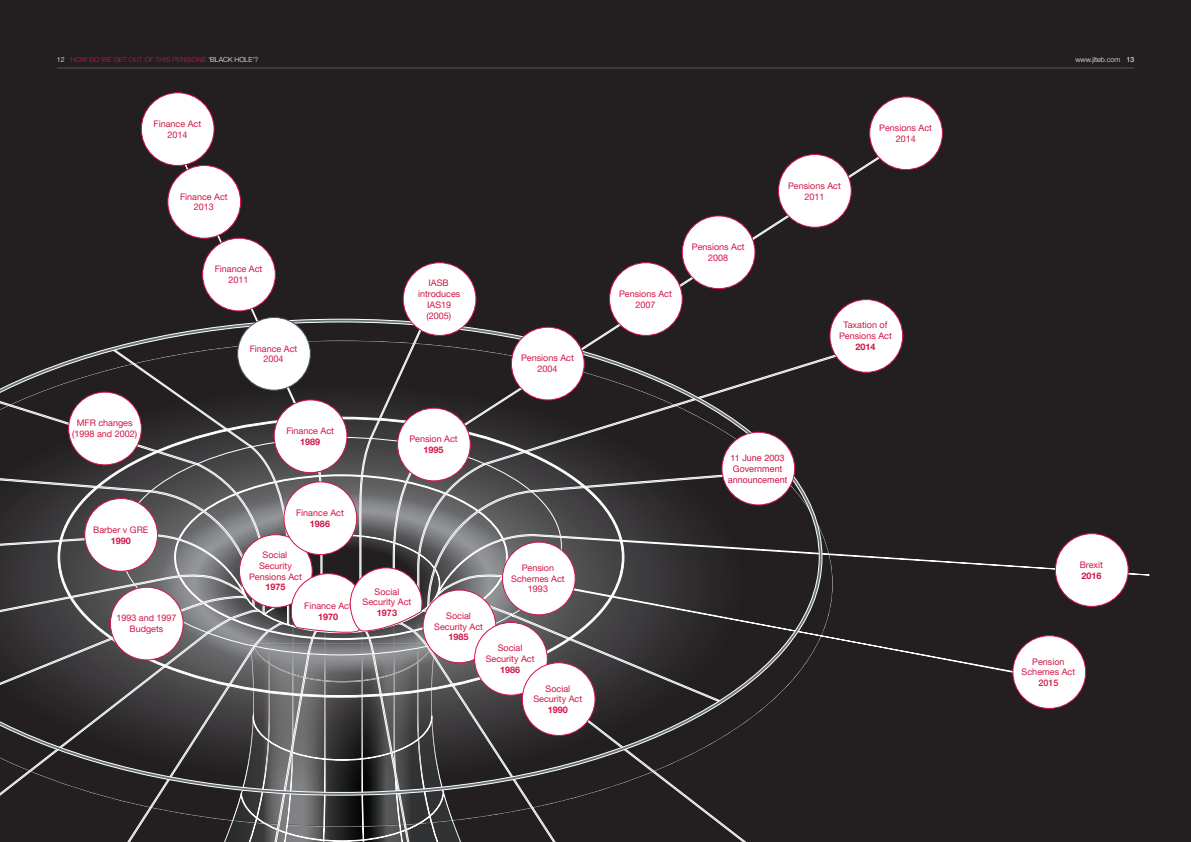
<style>
.page{position:relative;width:1191px;height:842px;background:#231f20}
.page>*{position:absolute;margin:0;border:0;box-sizing:border-box;transform-origin:0 0}
.t1{font:9px/10.8px "Helvetica Neue LT Pro";color:#d21446;text-align:center}
.t2{font:700 9px "Helvetica Neue LT Pro";color:#d21446}
.t3{font:9px/10.8px "Helvetica";color:#d21446;text-align:center}
.t4{font:500 9px "Helvetica Neue LT Pro";color:#d21446}
.t5{font:300 7px "Helvetica Neue LT Pro";color:#d21446}
.t6{font:300 7px "Helvetica Neue LT Pro";color:#fff}
.s1{color:#fff}
.s2{font-weight:400}
</style>
<div class="page">
<svg style="left:823px;top:533px;width:327px;height:64px"></svg>
<svg style="left:823px;top:574px;width:246px;height:99px"></svg>
<svg style="left:719px;top:358px;width:104px;height:381px"></svg>
<div style="left:609px;top:263px;width:73px;height:72px;background:#fff;border-radius:50%"></div>
<div style="left:682px;top:216px;width:73px;height:73px;background:#fff;border-radius:50%"></div>
<div style="left:682px;top:215px;width:73px;height:74px;border:1px solid #d21446;border-radius:50%"></div>
<div style="left:778px;top:155px;width:73px;height:72px;background:#fff;border-radius:50%"></div>
<div style="left:778px;top:154px;width:73px;height:74px;border:1px solid #d21446;border-radius:50%"></div>
<div style="left:869px;top:97px;width:73px;height:73px;background:#fff;border-radius:50%"></div>
<div style="left:869px;top:96px;width:74px;height:74px;border:1px solid #d21446;border-radius:50%"></div>
<div style="left:830px;top:300px;width:72px;height:72px;background:#fff;border-radius:50%"></div>
<div style="left:829px;top:299px;width:74px;height:74px;border:1px solid #d21446;border-radius:50%"></div>
<div style="left:722px;top:432px;width:72px;height:73px;background:#fff;border-radius:50%"></div>
<div style="left:721px;top:432px;width:74px;height:73px;border:1px solid #d21446;border-radius:50%"></div>
<svg style="left:1012px;top:635px;width:74px;height:74px"></svg>
<div style="left:1055px;top:534px;width:73px;height:72px;background:#fff;border-radius:50%"></div>
<div style="left:1055px;top:533px;width:73px;height:74px;border:1px solid #d21446;border-radius:50%"></div>
<div style="left:403px;top:263px;width:73px;height:72px;background:#fff;border-radius:50%"></div>
<div style="left:203px;top:238px;width:72px;height:73px;background:#fff;border-radius:50%"></div>
<div style="left:202px;top:238px;width:74px;height:73px;border:1px solid #d21446;border-radius:50%"></div>
<div style="left:168px;top:165px;width:73px;height:73px;background:#fff;border-radius:50%"></div>
<div style="left:167px;top:165px;width:74px;height:74px;border:1px solid #d21446;border-radius:50%"></div>
<div style="left:141px;top:93px;width:73px;height:72px;background:#fff;border-radius:50%"></div>
<div style="left:141px;top:92px;width:73px;height:74px;border:1px solid #d21446;border-radius:50%"></div>
<svg style="left:0;top:316px;width:719px;height:526px"></svg>
<hr style="left:57px;top:68px;width:1077px;height:1px;background:#475865">
<p class="t5" style="left:57px;top:55px;width:203px"><span class="s1">12</span> HOW DO WE GET OUT OF THIS PENSIONS <span class="s1">‘BLACK HOLE’?</span></p>
<p class="t6" style="left:1075px;top:55px;width:60px">www.jlteb.com <span class="s2">13</span></p>
<p class="t1" style="left:153px;top:118px;width:49px">Finance Act<br>2014</p>
<p class="t1" style="left:180px;top:191px;width:49px">Finance Act<br>2013</p>
<p class="t1" style="left:215px;top:264px;width:49px">Finance Act<br>2011</p>
<p class="t1" style="left:72px;top:417px;width:66px">MFR changes (1998 and 2002)</p>
<p class="t1" style="left:250px;top:343px;width:49px">Finance Act<br>2004</p>
<p class="t1" style="left:286px;top:425px;width:49px">Finance Act</p>
<p class="t2" style="left:300px;top:436px;width:22px">1989</p>
<p class="t1" style="left:418px;top:277px;width:44px">IASB introduces<br>IAS19 (2005)</p>
<p class="t1" style="left:409px;top:433px;width:50px">Pension Act</p>
<p class="t2" style="left:423px;top:444px;width:22px">1995</p>
<p class="t1" style="left:521px;top:353px;width:54px">Pensions Act<br>2004</p>
<p class="t1" style="left:93px;top:524px;width:57px">Barber v GRE</p>
<p class="t2" style="left:111px;top:535px;width:22px">1990</p>
<p class="t1" style="left:116px;top:612px;width:62px">1993 and 1997<br>Budgets</p>
<p class="t1" style="left:296px;top:507px;width:49px">Finance Act</p>
<p class="t2" style="left:310px;top:518px;width:22px">1986</p>
<p class="t1" style="left:249px;top:549px;width:54px">Social<br>Security<br>Pensions Act</p>
<p class="t2" style="left:265px;top:582px;width:22px">1975</p>
<p class="t1" style="left:304px;top:601px;width:49px">Finance Act</p>
<p class="t2" style="left:318px;top:611px;width:22px">1970</p>
<p class="t1" style="left:362px;top:586px;width:50px">Social<br>Security Act</p>
<p class="t2" style="left:377px;top:607px;width:22px">1973</p>
<p class="t1" style="left:434px;top:610px;width:50px">Social<br>Security Act</p>
<p class="t2" style="left:448px;top:632px;width:22px">1985</p>
<p class="t1" style="left:511px;top:562px;width:55px">Pension<br>Schemes Act<br>1993</p>
<p class="t1" style="left:485px;top:642px;width:50px">Social<br>Security Act</p>
<p class="t2" style="left:500px;top:664px;width:22px">1986</p>
<p class="t1" style="left:533px;top:683px;width:50px">Social<br>Security Act</p>
<p class="t2" style="left:548px;top:704px;width:22px">1990</p>
<p class="t1" style="left:619px;top:288px;width:54px">Pensions Act<br>2007</p>
<p class="t1" style="left:692px;top:241px;width:54px">Pensions Act<br>2008</p>
<p class="t1" style="left:788px;top:180px;width:54px">Pensions Act<br>2011</p>
<p class="t1" style="left:879px;top:122px;width:54px">Pensions Act<br>2014</p>
<p class="t1" style="left:839px;top:319px;width:54px">Taxation of<br>Pensions Act</p>
<p class="t2" style="left:855px;top:341px;width:22px">2014</p>
<p class="t3" style="left:727px;top:453px;width:61px">11 June 2003<br>Government announcement</p>
<p class="t1" style="left:1079px;top:559px;width:25px">Brexit</p>
<p class="t2" style="left:1081px;top:570px;width:22px">2016</p>
<p class="t1" style="left:1021px;top:656px;width:55px">Pension<br>Schemes Act</p>
<p class="t4" style="left:1038px;top:677px;width:22px">2015</p>
</div>
